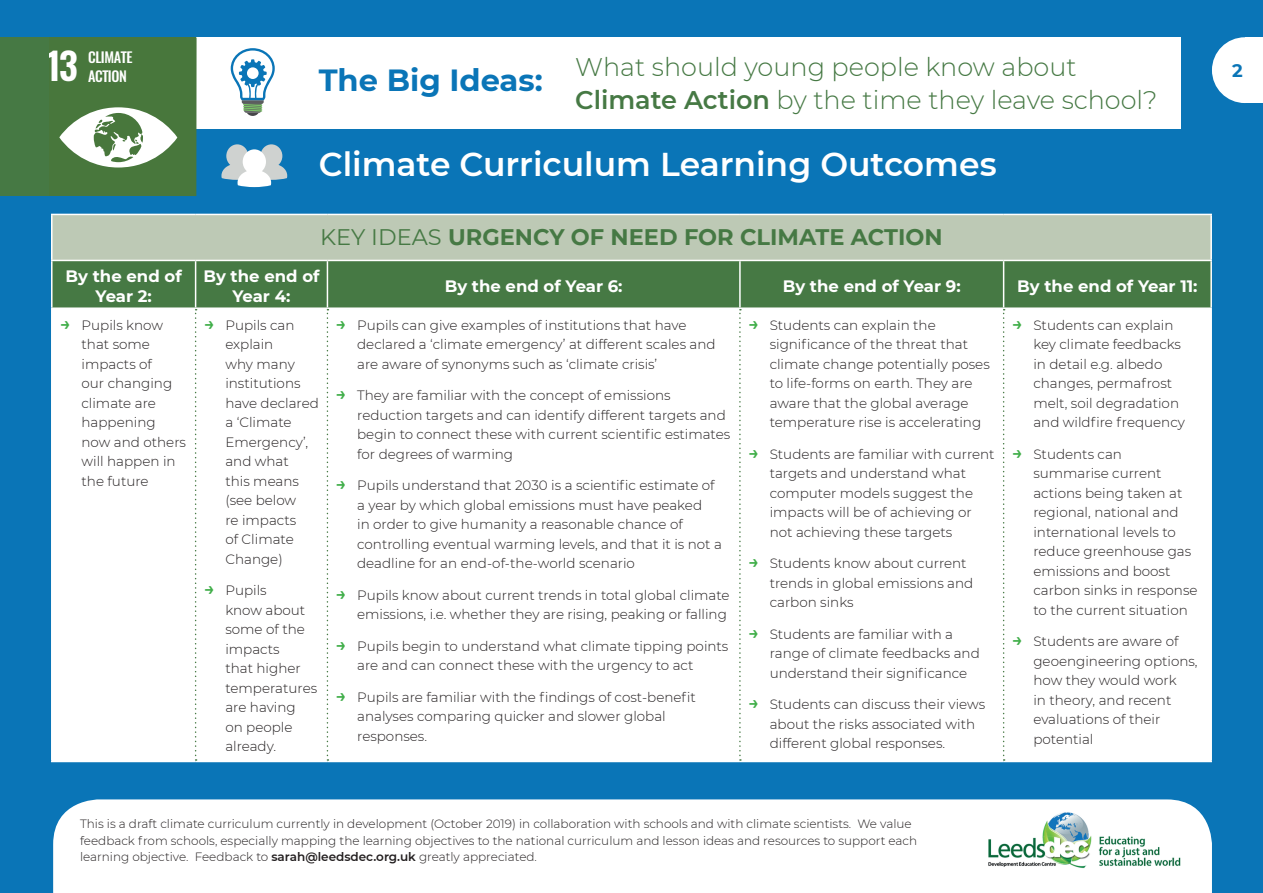
<style>
.page{position:relative;width:1263px;height:893px;background:#0a75b7}
.page>*{position:absolute;margin:0;border:0;box-sizing:border-box;transform-origin:0 0}
.t1{font:600 37.35px "Oswald";color:#fff}
.t2{font:600 33px "Montserrat";color:#fff}
.t3{font:700 30.6px "Montserrat";color:#0a75b7}
.t4{font:300 25.5px/33px "Montserrat";color:#467944}
.t5{font:700 22.5px "Montserrat";color:#467944}
.t6{font:700 18px "Montserrat";color:#0a75b7}
.t7{font:700 16.5px/19.8px "Montserrat";color:#fff;text-align:center}
.t8{font:500 14.25px/18.9px "Oswald";letter-spacing:-.03em;color:#fff}
.t9{font:300 13.5px/19.5px "Montserrat";color:#231f20}
.t10{font:300 12px/16.5px "Montserrat";color:#231f20}
.s1{font-weight:600}
.s2{font-weight:400}
.s3{font-weight:600;font-size:18px;color:#40ae49}
</style>
<div class="page">
<div style="left:197px;top:37px;width:984px;height:92px;background:#fff"></div>
<div style="left:53px;top:799px;width:1159px;height:94px;background:#fff"></div>
<div style="left:38px;top:37px;width:159px;height:159px;background:#48773c"></div>
<svg style="left:59px;top:107px;width:118px;height:61px"></svg>
<img style="left:980px;top:810px;width:206px;height:63px">
<svg style="left:221px;top:144px;width:66px;height:43px"></svg>
<div style="left:0;top:37px;width:48px;height:159px;background:#467944"></div>
<svg style="left:231px;top:48px;width:44px;height:68px"></svg>
<svg style="left:1212px;top:37px;width:33px;height:66px"></svg>
<div style="left:1245px;top:37px;width:18px;height:66px;background:#fff"></div>
<div style="left:52px;top:214px;width:1159px;height:46px;background:#bdc9b5"></div>
<div style="left:53px;top:261px;width:1157px;height:46px;background:#467944"></div>
<div style="left:53px;top:309px;width:1157px;height:452px;background:#fff"></div>
<hr style="left:51px;top:215px;width:2px;height:45px;background:#fff">
<hr style="left:51px;top:261px;width:2px;height:46px;background:#fff">
<hr style="left:195px;top:261px;width:1px;height:46px;background:#fff">
<hr style="left:327px;top:261px;width:1px;height:46px;background:#fff">
<hr style="left:739px;top:261px;width:2px;height:46px;background:#fff">
<hr style="left:1003px;top:261px;width:1px;height:46px;background:#fff">
<hr style="left:51px;top:309px;width:2px;height:452px;background:#fff">
<hr style="left:1210px;top:309px;width:2px;height:452px;background:#fff">
<hr style="left:51px;top:761px;width:145px;height:1px;background:#fff">
<hr style="left:196px;top:761px;width:131px;height:1px;background:#fff">
<hr style="left:327px;top:761px;width:413px;height:1px;background:#fff">
<hr style="left:740px;top:761px;width:264px;height:1px;background:#fff">
<hr style="left:1004px;top:761px;width:208px;height:1px;background:#fff">
<hr style="left:51px;top:214px;width:145px;height:1px;background:#fff">
<hr style="left:196px;top:214px;width:131px;height:1px;background:#fff">
<hr style="left:327px;top:214px;width:413px;height:1px;background:#fff">
<hr style="left:740px;top:214px;width:264px;height:1px;background:#fff">
<hr style="left:1004px;top:214px;width:208px;height:1px;background:#fff">
<hr style="left:1210px;top:215px;width:2px;height:45px;background:#fff">
<hr style="left:51px;top:260px;width:145px;height:1px;background:#fff">
<hr style="left:196px;top:260px;width:131px;height:1px;background:#fff">
<hr style="left:327px;top:260px;width:413px;height:1px;background:#fff">
<hr style="left:740px;top:260px;width:264px;height:1px;background:#fff">
<hr style="left:1004px;top:260px;width:208px;height:1px;background:#fff">
<hr style="left:1210px;top:261px;width:2px;height:46px;background:#fff">
<hr style="left:51px;top:307px;width:145px;height:2px;background:#fff">
<hr style="left:196px;top:307px;width:131px;height:2px;background:#fff">
<hr style="left:327px;top:307px;width:413px;height:2px;background:#fff">
<hr style="left:740px;top:307px;width:264px;height:2px;background:#fff">
<hr style="left:1004px;top:307px;width:208px;height:2px;background:#fff">
<svg style="left:195px;top:309px;width:2px;height:452px"></svg>
<svg style="left:739px;top:309px;width:2px;height:452px"></svg>
<svg style="left:327px;top:309px;width:1px;height:452px"></svg>
<svg style="left:1003px;top:309px;width:2px;height:452px"></svg>
<h1 class="t1" style="left:44px;top:40px;width:36px">13</h1>
<p class="t8" style="left:88px;top:48px;width:46px">CLIMATE<br>ACTION</p>
<h3 class="t4" style="left:575px;top:49px;width:584px">What should young people know about<br><span class="s1">Climate Action</span> by the time they leave school?</h3>
<h3 class="t3" style="left:319px;top:58px;width:225px">The Big Ideas:</h3>
<h3 class="t6" style="left:1232px;top:58px;width:12px">2</h3>
<h2 class="t2" style="left:319px;top:141px;width:679px">Climate Curriculum Learning Outcomes</h2>
<h3 class="t5" style="left:320px;top:221px;width:624px"><span class="s2">KEY IDEAS</span> URGENCY OF NEED FOR CLIMATE ACTION</h3>
<p class="t7" style="left:66px;top:266px;width:118px">By the end of<br>Year 2:</p>
<p class="t7" style="left:203px;top:266px;width:118px">By the end of<br>Year 4:</p>
<p class="t7" style="left:445px;top:276px;width:179px">By the end of Year 6:</p>
<p class="t7" style="left:783px;top:276px;width:179px">By the end of Year 9:</p>
<p class="t7" style="left:1017px;top:276px;width:182px">By the end of Year 11:</p>
<p class="t9" style="left:82px;top:315px;width:106px;text-indent:-21px"><span class="s3">→</span> Pupils know that some impacts of<br>our changing climate are happening now and others will happen in the future</p>
<p class="t9" style="left:225px;top:315px;width:95px;text-indent:-21px"><span class="s3">→</span> Pupils can explain<br>why many institutions have declared a ‘Climate<br>Emergency’, and what<br>this means (see below<br>re impacts<br>of Climate<br>Change)</p>
<p class="t9" style="left:225px;top:580px;width:93px;text-indent:-21px"><span class="s3">→</span> Pupils<br>know about some of the impacts<br>that higher temperatures are having<br>on people already.</p>
<p class="t9" style="left:357px;top:315px;width:360px;text-indent:-21px"><span class="s3">→</span> Pupils can give examples of institutions that have declared a ‘climate emergency’ at different scales and are aware of synonyms such as ‘climate crisis’</p>
<p class="t9" style="left:357px;top:385px;width:375px;text-indent:-21px"><span class="s3">→</span> They are familiar with the concept of emissions reduction targets and can identify different targets and begin to connect these with current scientific estimates for degrees of warming</p>
<p class="t9" style="left:357px;top:475px;width:366px;text-indent:-21px"><span class="s3">→</span> Pupils understand that 2030 is a scientific estimate of a year by which global emissions must have peaked<br>in order to give humanity a reasonable chance of controlling eventual warming levels, and that it is not a deadline for an end-of-the-world scenario</p>
<p class="t9" style="left:336px;top:585px;width:395px;text-align:right"><span class="s3">→</span> Pupils know about current trends in total global climate emissions, i.e. whether they are rising, peaking or falling</p>
<p class="t9" style="left:357px;top:636px;width:373px;text-indent:-21px"><span class="s3">→</span> Pupils begin to understand what climate tipping points are and can connect these with the urgency to act</p>
<p class="t9" style="left:357px;top:687px;width:340px;text-indent:-21px"><span class="s3">→</span> Pupils are familiar with the findings of cost-benefit analyses comparing quicker and slower global responses.</p>
<p class="t9" style="left:770px;top:315px;width:222px;text-indent:-21px"><span class="s3">→</span> Students can explain the significance of the threat that climate change potentially poses to life-forms on earth. They are aware that the global average temperature rise is accelerating</p>
<p class="t9" style="left:770px;top:444px;width:226px;text-indent:-21px"><span class="s3">→</span> Students are familiar with current targets and understand what computer models suggest the impacts will be of achieving or not achieving these targets</p>
<p class="t9" style="left:770px;top:553px;width:205px;text-indent:-21px"><span class="s3">→</span> Students know about current trends in global emissions and carbon sinks</p>
<p class="t9" style="left:770px;top:624px;width:212px;text-indent:-21px"><span class="s3">→</span> Students are familiar with a range of climate feedbacks and understand their significance</p>
<p class="t9" style="left:770px;top:694px;width:217px;text-indent:-21px"><span class="s3">→</span> Students can discuss their views about the risks associated with different global responses.</p>
<p class="t9" style="left:1033px;top:315px;width:153px;text-indent:-21px"><span class="s3">→</span> Students can explain key climate feedbacks in detail e.g. albedo changes, permafrost melt, soil degradation and wildfire frequency</p>
<p class="t9" style="left:1033px;top:444px;width:166px;text-indent:-21px"><span class="s3">→</span> Students can summarise current actions being taken at regional, national and international levels to reduce greenhouse gas emissions and boost carbon sinks in response to the current situation</p>
<p class="t9" style="left:1033px;top:631px;width:166px;text-indent:-21px"><span class="s3">→</span> Students are aware of geoengineering options, how they would work<br>in theory, and recent evaluations of their potential</p>
<p class="t10" style="left:80px;top:815px;width:839px">This is a draft climate curriculum currently in development (October 2019) in collaboration with schools and with climate scientists. We value feedback from schools, especially mapping the learning objectives to the national curriculum and lesson ideas and resources to support each learning objective. Feedback to <span class="s1">sarah@leedsdec.org.uk</span> greatly appreciated.</p>
</div>
